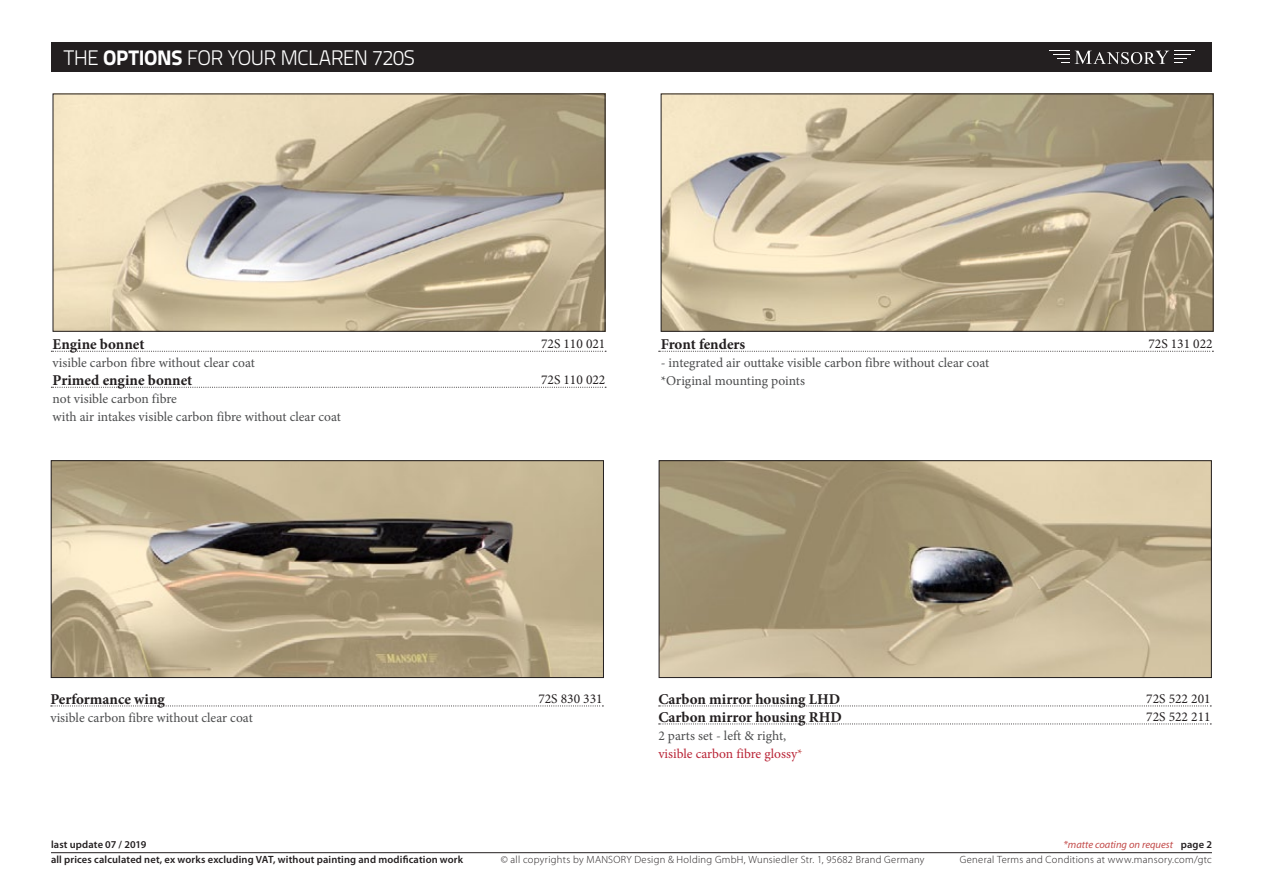
<style>
.page{position:relative;width:1263px;height:893px;background:#fff}
.page>*{position:absolute;margin:0;border:0;box-sizing:border-box;transform-origin:0 0}
.nadpis{font:300 21px "Titillium Text 22 L";letter-spacing:-.03em;color:#fff}
.name_of_product{font:700 15px "Minion Pro";color:#231f20}
.description{font:13.5px "Minion Pro";color:#4b4c4d}
.name_of_product-2{font:13.5px "Minion Pro";letter-spacing:-.005em;color:#4b4c4d}
.NR{font:13.5px "Minion Pro";color:#231f20}
.poznamka_red{font:13.5px "Minion Pro";color:#b92436}
.t1{font:300 10.5px "Myriad Pro";letter-spacing:.03em;color:#231f20}
.t2{font:600 10.5px "Myriad Pro";letter-spacing:.015em;color:#231f20}
.t3{font:italic 10.5px "Myriad Pro";color:#c24a49}
.s1{font-weight:800}
.s2{color:#c24a49}
.s3{font-weight:600;font-style:normal;color:#231f20}
</style>
<div class="page">
<div style="left:51px;top:43px;width:1161px;height:29px;background:#231f20"></div>
<svg style="left:1053px;top:54px;width:16px;height:9px"></svg>
<svg style="left:1075px;top:51px;width:116px;height:13px"></svg>
<hr style="left:51px;top:852px;width:1161px;height:1px;background:#231f20">
<img style="left:663px;top:96px;width:548px;height:234px">
<div style="left:661px;top:94px;width:552px;height:238px;border:1px solid #231f20"></div>
<img style="left:55px;top:96px;width:548px;height:234px">
<div style="left:53px;top:94px;width:552px;height:238px;border:1px solid #231f20"></div>
<svg style="left:51px;top:351px;width:555px;height:1px"></svg>
<svg style="left:51px;top:387px;width:555px;height:1px"></svg>
<svg style="left:659px;top:351px;width:554px;height:1px"></svg>
<svg style="left:51px;top:706px;width:552px;height:1px"></svg>
<svg style="left:659px;top:706px;width:552px;height:1px"></svg>
<svg style="left:659px;top:724px;width:552px;height:1px"></svg>
<img style="left:53px;top:462px;width:549px;height:214px">
<div style="left:51px;top:460px;width:553px;height:218px;border:1px solid #231f20"></div>
<img style="left:661px;top:462px;width:549px;height:214px">
<div style="left:659px;top:460px;width:553px;height:218px;border:1px solid #231f20"></div>
<p class="nadpis" style="left:64px;top:43px;width:353px">THE <span class="s1">OPTIONS</span> FOR YOUR MCLAREN 720S</p>
<p class="name_of_product" style="left:53px;top:334px;width:93px">Engine bonnet</p>
<p class="name_of_product-2" style="left:53px;top:354px;width:204px">visible carbon fibre without clear coat</p>
<p class="name_of_product" style="left:53px;top:370px;width:141px">Primed engine bonnet</p>
<p class="name_of_product-2" style="left:53px;top:390px;width:126px">not visible carbon fibre</p>
<p class="description" style="left:53px;top:408px;width:290px">with air intakes visible carbon fibre without clear coat</p>
<p class="name_of_product" style="left:50px;top:689px;width:116px">Performance wing</p>
<p class="description" style="left:50px;top:709px;width:204px">visible carbon fibre without clear coat</p>
<p class="NR" style="left:541px;top:335px;width:66px">72S 110 021</p>
<p class="NR" style="left:541px;top:371px;width:66px">72S 110 022</p>
<p class="name_of_product" style="left:661px;top:334px;width:86px">Front fenders</p>
<p class="description" style="left:661px;top:354px;width:330px">- integrated air outtake visible carbon fibre without clear coat</p>
<p class="description" style="left:661px;top:372px;width:146px">*Original mounting points</p>
<p class="NR" style="left:1148px;top:335px;width:66px">72S 131 022</p>
<p class="name_of_product" style="left:658px;top:689px;width:183px">Carbon mirror housing LHD</p>
<p class="name_of_product" style="left:658px;top:707px;width:185px">Carbon mirror housing RHD</p>
<p class="description" style="left:658px;top:727px;width:129px">2 parts set - left &amp; right,</p>
<p class="poznamka_red" style="left:658px;top:745px;width:146px">visible carbon fibre glossy<span class="s2">*</span></p>
<p class="NR" style="left:538px;top:690px;width:66px">72S 830 331</p>
<p class="NR" style="left:1146px;top:690px;width:66px">72S 522 201</p>
<p class="NR" style="left:1146px;top:708px;width:66px">72S 522 211</p>
<p class="t2" style="left:51px;top:838px;width:97px">last update 07 / 2019</p>
<p class="t3" style="left:1063px;top:838px;width:150px">*matte coating on request <span class="s3">page 2</span></p>
<p class="t2" style="left:51px;top:853px;width:414px">all prices calculated net, ex works excluding VAT, without painting and modification work</p>
<p class="t1" style="left:501px;top:853px;width:425px">© all copyrights by MANSORY Design &amp; Holding GmbH, Wunsiedler Str. 1, 95682 Brand Germany</p>
<p class="t1" style="left:960px;top:853px;width:253px">General Terms and Conditions at www.mansory.com/gtc</p>
</div>
